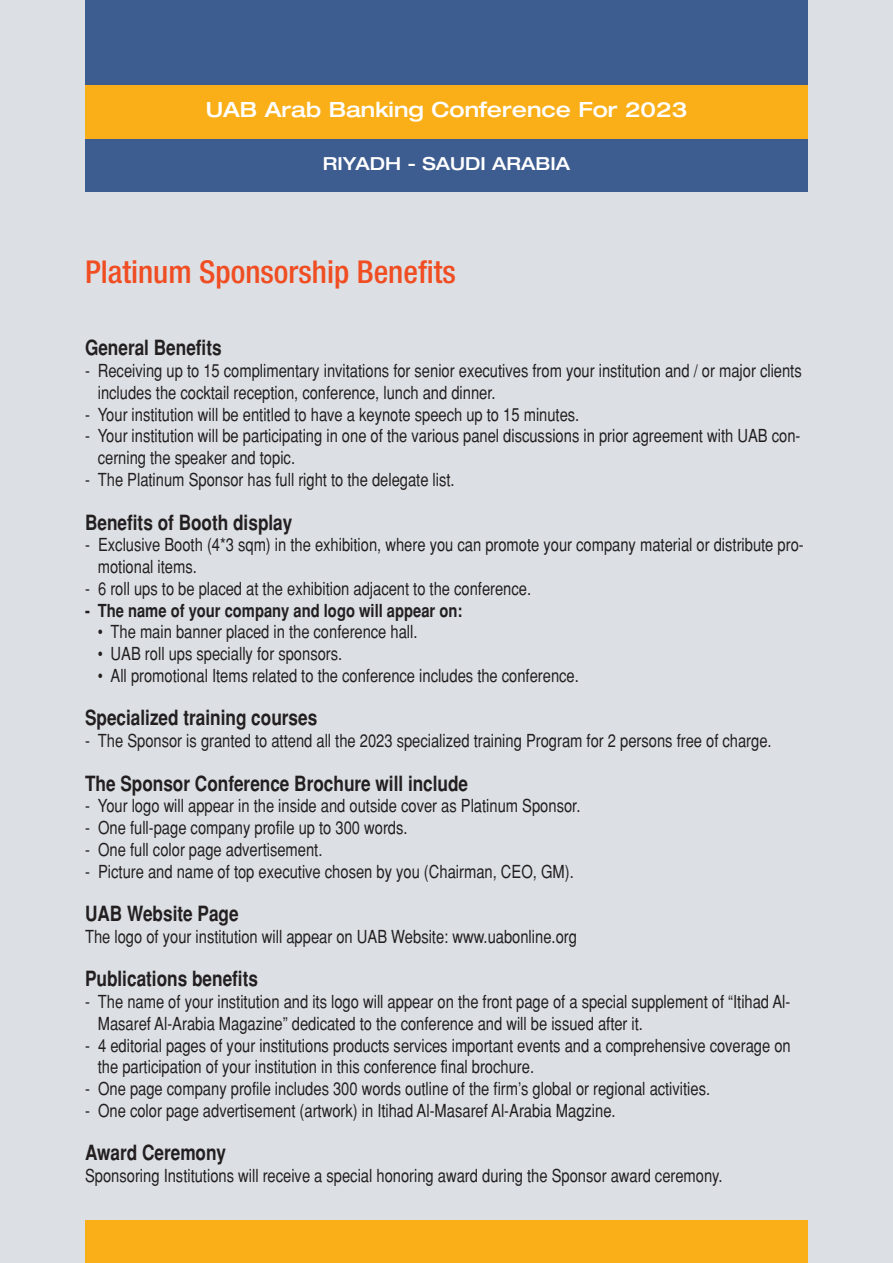
<style>
.page{position:relative;width:893px;height:1263px;background:#dce0e4}
.page>*{position:absolute;margin:0;border:0;box-sizing:border-box;transform-origin:0 0}
.t1{font:500 condensed 31.5px "Helvetica Neue";color:#f04d22}
.t2{font:700 21px "Helvetica";color:#231f20;scale:.82 1}
.t3{font:500 expanded 21px "Helvetica Neue";color:#fff}
.t4{font:18px/21.8px "Helvetica";color:#231f20;scale:.82 1}
.t5{font:700 18px "Helvetica";color:#231f20;scale:.82 1}
.t6{font:500 expanded 18px "Helvetica Neue";color:#fff}
</style>
<div class="page">
<div style="left:85px;top:0;width:723px;height:191px;background:#3d5c8f"></div>
<div style="left:85px;top:85px;width:723px;height:53px;background:#faaf18"></div>
<div style="left:85px;top:1220px;width:723px;height:43px;background:#faaf18"></div>
<p class="t3" style="left:206px;top:102px;width:483px">UAB Arab Banking Conference For 2023</p>
<p class="t6" style="left:323px;top:156px;width:249px">RIYADH - SAUDI ARABIA</p>
<p class="t1" style="left:85px;top:260px;width:372px">Platinum Sponsorship Benefits</p>
<p class="t2" style="left:85px;top:340px;width:168px">General Benefits</p>
<p class="t4" style="left:98px;top:362px;width:860px;text-indent:-13px">- Receiving up to 15 complimentary invitations for senior executives from your institution and / or major clients includes the cocktail reception, conference, lunch and dinner.</p>
<p class="t4" style="left:85px;top:405px;width:604px">- Your institution will be entitled to have a keynote speech up to 15 minutes.</p>
<p class="t4" style="left:98px;top:427px;width:858px;text-indent:-13px">- Your institution will be participating in one of the various panel discussions in prior agreement with UAB con&shy;cerning the speaker and topic.</p>
<p class="t4" style="left:85px;top:470px;width:452px">- The Platinum Sponsor has full right to the delegate list.</p>
<p class="t2" style="left:85px;top:514px;width:254px">Benefits of Booth display</p>
<p class="t4" style="left:98px;top:536px;width:862px;text-indent:-13px">- Exclusive Booth (4*3 sqm) in the exhibition, where you can promote your company material or distribute pro&shy;motional items.</p>
<p class="t4" style="left:85px;top:579px;width:545px">- 6 roll ups to be placed at the exhibition adjacent to the conference.</p>
<p class="t5" style="left:85px;top:604px;width:462px">- The name of your company and logo will appear on:</p>
<p class="t4" style="left:98px;top:623px;width:391px">• The main banner placed in the conference hall.</p>
<p class="t4" style="left:98px;top:644px;width:300px">• UAB roll ups specially for sponsors.</p>
<p class="t4" style="left:98px;top:666px;width:588px">• All promotional Items related to the conference includes the conference.</p>
<p class="t2" style="left:85px;top:710px;width:285px">Specialized training courses</p>
<p class="t4" style="left:85px;top:731px;width:839px">- The Sponsor is granted to attend all the 2023 specialized training Program for 2 persons free of charge.</p>
<p class="t2" style="left:85px;top:775px;width:469px">The Sponsor Conference Brochure will include</p>
<p class="t4" style="left:85px;top:797px;width:606px">- Your logo will appear in the inside and outside cover as Platinum Sponsor.</p>
<p class="t4" style="left:85px;top:818px;width:395px">- One full-page company profile up to 300 words.</p>
<p class="t4" style="left:85px;top:840px;width:291px">- One full color page advertisement.</p>
<p class="t4" style="left:85px;top:862px;width:598px">- Picture and name of top executive chosen by you (Chairman, CEO, GM).</p>
<p class="t2" style="left:85px;top:906px;width:189px">UAB Website Page</p>
<p class="t4" style="left:85px;top:927px;width:601px">The logo of your institution will appear on UAB Website: www.uabonline.org</p>
<p class="t2" style="left:85px;top:971px;width:212px">Publications benefits</p>
<p class="t4" style="left:98px;top:992px;width:846px;text-indent:-13px">- The name of your institution and its logo will appear on the front page of a special supplement of “Itihad Al-<br>Masaref Al-Arabia Magazine” dedicated to the conference and will be issued after it.</p>
<p class="t4" style="left:98px;top:1036px;width:847px;text-indent:-13px">- 4 editorial pages of your institutions products services important events and a comprehensive coverage on the participation of your institution in this conference final brochure.</p>
<p class="t4" style="left:85px;top:1079px;width:764px">- One page company profile includes 300 words outline of the firm’s global or regional activities.</p>
<p class="t4" style="left:85px;top:1101px;width:649px">- One color page advertisement (artwork) in Itihad Al-Masaref Al-Arabia Magzine.</p>
<p class="t2" style="left:85px;top:1145px;width:174px">Award Ceremony</p>
<p class="t4" style="left:85px;top:1166px;width:779px">Sponsoring Institutions will receive a special honoring award during the Sponsor award ceremony.</p>
</div>
